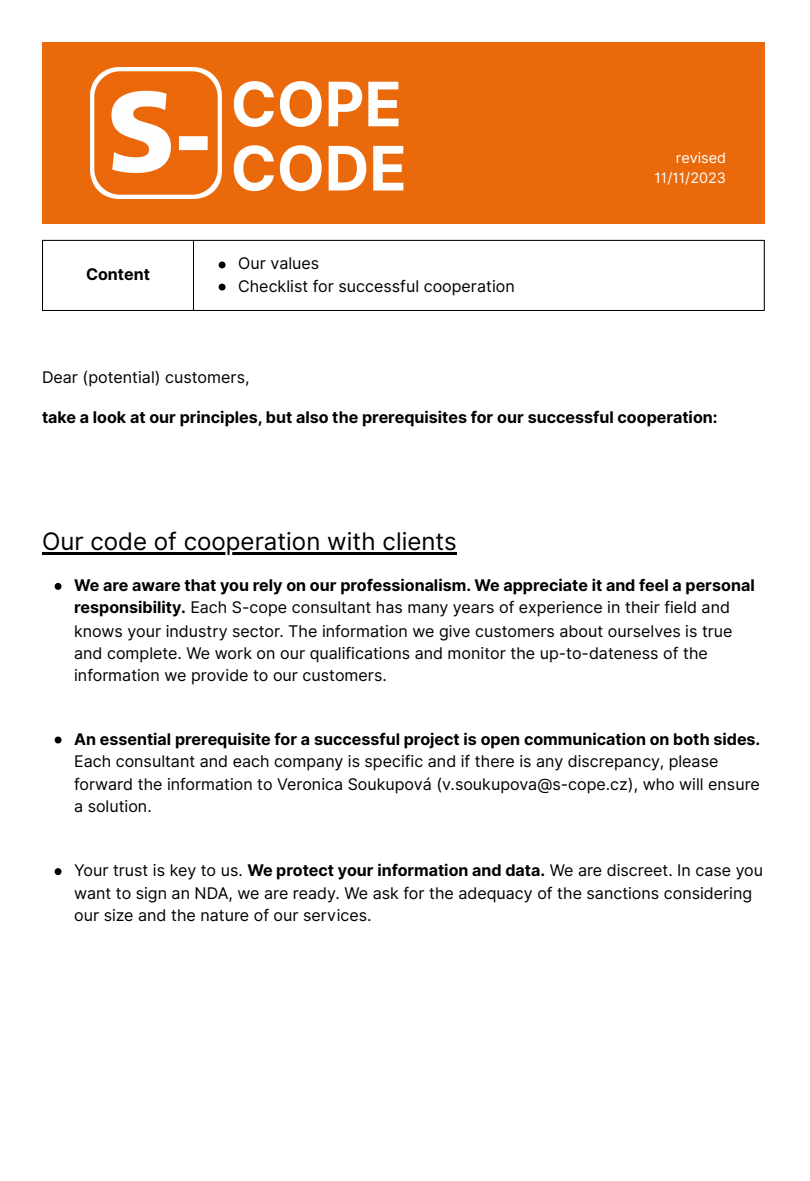
<style>
.page{position:relative;width:810px;height:1181px;background:#fff}
.page>*{position:absolute;margin:0;border:0;box-sizing:border-box;transform-origin:0 0}
.t1{font:700 61.35px "Inter";color:#fff}
.t2{font:24.15px "Inter";color:#000}
.t3{font:16.05px/22.4px "Inter";color:#000}
.t4{font:700 16.05px "Inter";color:#000}
.t5{font:14.4px "Inter";color:#fff}
.s1{font-weight:700}
</style>
<div class="page">
<hr style="left:42px;top:552px;width:415px;height:2px;background:#000">
<div style="left:42px;top:42px;width:723px;height:182px;background:#ea690b"></div>
<img style="left:91px;top:68px;width:130px;height:130px">
<svg style="left:219px;top:261px;width:7px;height:7px"></svg>
<svg style="left:219px;top:283px;width:7px;height:7px"></svg>
<hr style="left:42px;top:241px;width:1px;height:69px;background:#000">
<hr style="left:193px;top:241px;width:1px;height:69px;background:#000">
<hr style="left:764px;top:241px;width:1px;height:69px;background:#000">
<hr style="left:42px;top:240px;width:723px;height:1px;background:#000">
<hr style="left:42px;top:310px;width:723px;height:1px;background:#000">
<svg style="left:55px;top:583px;width:7px;height:7px"></svg>
<svg style="left:55px;top:736px;width:7px;height:7px"></svg>
<svg style="left:55px;top:868px;width:7px;height:7px"></svg>
<p class="t4" style="left:86px;top:264px;width:65px">Content</p>
<p class="t1" style="left:231px;top:67px;width:173px">COPE</p>
<p class="t1" style="left:231px;top:131px;width:178px">CODE</p>
<p class="t5" style="left:676px;top:149px;width:52px">revised</p>
<p class="t5" style="left:655px;top:169px;width:73px">11/11/2023</p>
<p class="t3" style="left:238px;top:252px;width:83px">Our values</p>
<p class="t3" style="left:238px;top:275px;width:278px">Checklist for successful cooperation</p>
<p class="t3" style="left:42px;top:366px;width:209px">Dear (potential) customers,</p>
<h3 class="t4" style="left:42px;top:407px;width:677px">take a look at our principles, but also the prerequisites for our successful cooperation:</h3>
<h2 class="t2" style="left:42px;top:527px;width:416px">Our code of cooperation with clients</h2>
<p class="t3" style="left:74px;top:574px;width:682px"><span class="s1">We are aware that you rely on our professionalism. We appreciate it and feel a personal responsibility.</span> Each S-cope consultant has many years of experience in their field and knows your industry sector. The information we give customers about ourselves is true and complete. We work on our qualifications and monitor the up-to-dateness of the information we provide to our customers.</p>
<p class="t3" style="left:74px;top:728px;width:688px"><span class="s1">An essential prerequisite for a successful project is open communication on both sides.<br></span>Each consultant and each company is specific and if there is any discrepancy, please forward the information to Veronica Soukupová (v.soukupova@s-cope.cz), who will ensure a solution.</p>
<p class="t3" style="left:74px;top:858px;width:691px">Your trust is key to us. <span class="s1">We protect your information and data.</span> We are discreet. In case you want to sign an NDA, we are ready. We ask for the adequacy of the sanctions considering our size and the nature of our services.</p>
</div>
